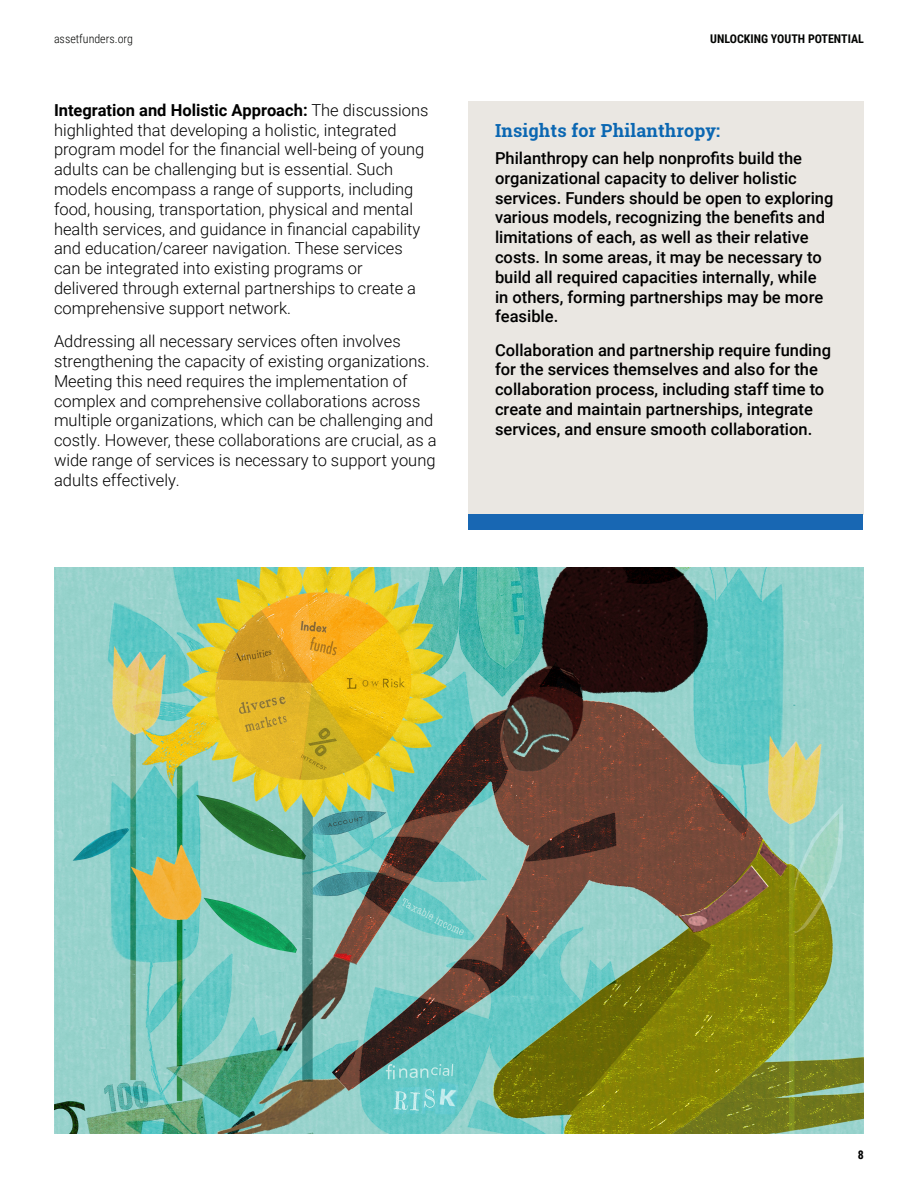
<style>
.page{position:relative;width:918px;height:1188px;background:#fff}
.page>*{position:absolute;margin:0;border:0;box-sizing:border-box;transform-origin:0 0}
.Subheading{font:700 18px "Roboto Slab";letter-spacing:.01em;color:#0b67b2}
.Paragraph{font:300 16.5px/19.8px "Roboto";color:#000}
.Paragraph-2{font:500 16.5px/19.8px "Roboto";color:#000}
.t1{font:700 12px "Roboto Condensed";color:#040503}
.t2{font:300 12px "Roboto Condensed";color:#040503}
.t3{font:700 12px "Roboto Condensed";color:#000}
.s1{font-weight:700}
</style>
<div class="page">
<div style="left:468px;top:101px;width:396px;height:413px;background:#eae7e2"></div>
<div style="left:469px;top:514px;width:394px;height:16px;background:#1867b3"></div>
<img style="left:54px;top:567px;width:809px;height:567px">
<p class="t2" style="left:54px;top:31px;width:81px">assetfunders.org</p>
<p class="t1" style="left:710px;top:31px;width:155px">UNLOCKING YOUTH POTENTIAL</p>
<p class="Paragraph" style="left:54px;top:99px;width:376px"><span class="s1">Integration and Holistic Approach:</span> The discussions highlighted that developing a holistic, integrated program model for the financial well-being of young adults can be challenging but is essential. Such models encompass a range of supports, including food, housing, transportation, physical and mental health services, and guidance in financial capability and education/career navigation. These services can be integrated into existing programs or delivered through external partnerships to create a comprehensive support network.</p>
<p class="Paragraph" style="left:54px;top:331px;width:384px">Addressing all necessary services often involves strengthening the capacity of existing organizations.<br>Meeting this need requires the implementation of complex and comprehensive collaborations across multiple organizations, which can be challenging and costly. However, these collaborations are crucial, as a wide range of services is necessary to support young adults effectively.</p>
<p class="Subheading" style="left:495px;top:118px;width:227px">Insights for Philanthropy:</p>
<p class="Paragraph-2" style="left:495px;top:148px;width:340px">Philanthropy can help nonprofits build the organizational capacity to deliver holistic services. Funders should be open to exploring various models, recognizing the benefits and limitations of each, as well as their relative costs. In some areas, it may be necessary to build all required capacities internally, while in others, forming partnerships may be more feasible.</p>
<p class="Paragraph-2" style="left:495px;top:339px;width:338px">Collaboration and partnership require funding for the services themselves and also for the collaboration process, including staff time to create and maintain partnerships, integrate services, and ensure smooth collaboration.</p>
<p class="t3" style="left:858px;top:1146px;width:8px">8</p>
</div>
